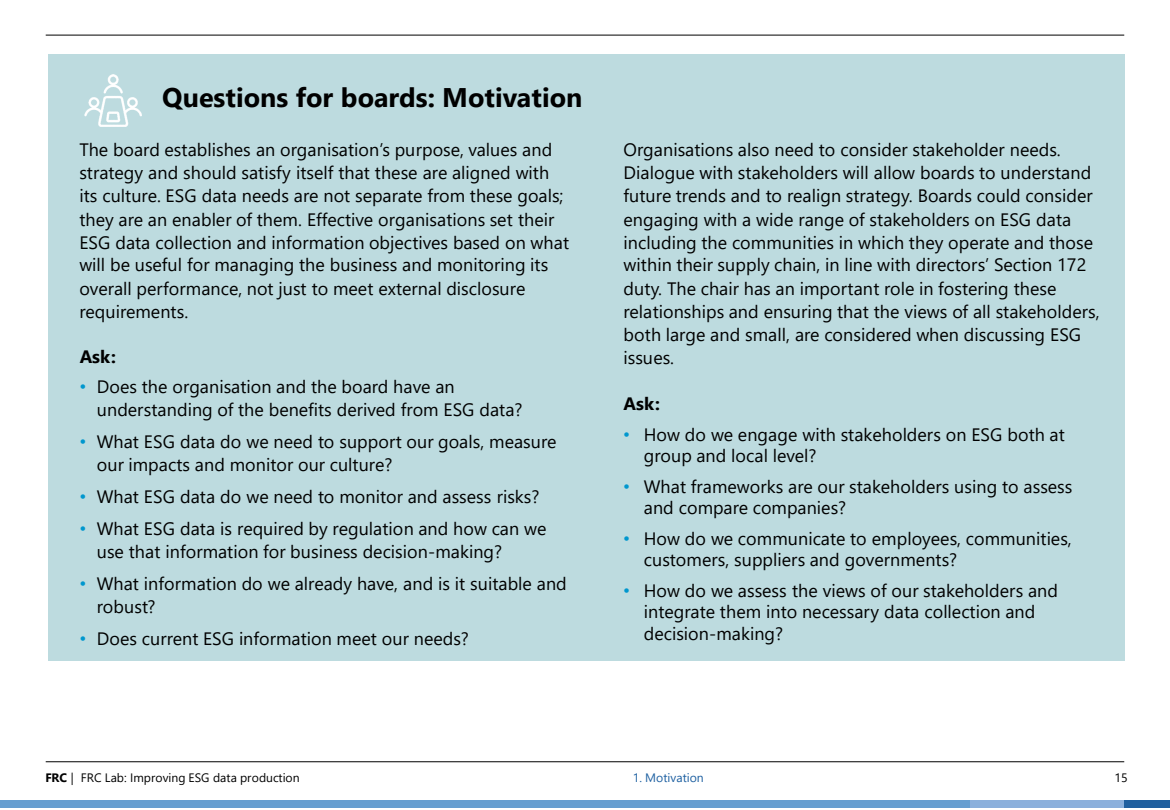
<style>
.page{position:relative;width:1170px;height:810px;background:#fff}
.page>*{position:absolute;margin:0;border:0;box-sizing:border-box;transform-origin:0 0}
.t1{font:700 26.85px "Segoe UI";letter-spacing:.005em;color:#000}
.t2{font:18px/23.1px "Segoe UI";color:#000}
.t3{font:700 18px "Segoe UI";color:#000}
.t4{font:12.15px "Segoe UI";color:#000}
.t5{font:12.15px "Segoe UI";color:#1e60a1}
.t6{font:700 12.15px "Segoe UI";color:#000}
.s1{font-family:"Arial";color:#0097ce}
.s2{font-weight:400}
</style>
<div class="page">
<hr style="left:46px;top:761px;width:1078px;height:1px;background:#000">
<hr style="left:46px;top:35px;width:1078px;height:1px;background:#000">
<div style="left:0;top:800px;width:971px;height:7px;background:#669ed0"></div>
<div style="left:971px;top:800px;width:153px;height:7px;background:#8bb0dc"></div>
<div style="left:1124px;top:800px;width:46px;height:7px;background:#20609f"></div>
<div style="left:49px;top:54px;width:1076px;height:607px;background:#bddbdf"></div>
<img style="left:84px;top:75px;width:57px;height:52px">
<p class="t1" style="left:162px;top:78px;width:422px">Questions for boards: Motivation</p>
<p class="t2" style="left:79px;top:137px;width:491px">The board establishes an organisation’s purpose, values and strategy and should satisfy itself that these are aligned with its culture. ESG data needs are not separate from these goals; they are an enabler of them. Effective organisations set their ESG data collection and information objectives based on what will be useful for managing the business and monitoring its overall performance, not just to meet external disclosure requirements.</p>
<p class="t3" style="left:80px;top:343px;width:38px">Ask:</p>
<p class="t2" style="left:97px;top:374px;width:427px;text-indent:-17px"><span class="s1">•</span> Does the organisation and the board have an understanding of the benefits derived from ESG data?</p>
<p class="t2" style="left:97px;top:429px;width:461px;text-indent:-17px"><span class="s1">•</span> What ESG data do we need to support our goals, measure our impacts and monitor our culture?</p>
<p class="t2" style="left:80px;top:484px;width:461px"><span class="s1">•</span> What ESG data do we need to monitor and assess risks?</p>
<p class="t2" style="left:97px;top:516px;width:451px;text-indent:-17px"><span class="s1">•</span> What ESG data is required by regulation and how can we use that information for business decision-making?</p>
<p class="t2" style="left:97px;top:571px;width:472px;text-indent:-17px"><span class="s1">•</span> What information do we already have, and is it suitable and robust?</p>
<p class="t2" style="left:80px;top:626px;width:391px"><span class="s1">•</span> Does current ESG information meet our needs?</p>
<p class="t2" style="left:624px;top:137px;width:478px">Organisations also need to consider stakeholder needs.<br>Dialogue with stakeholders will allow boards to understand future trends and to realign strategy. Boards could consider engaging with a wide range of stakeholders on ESG data including the communities in which they operate and those within their supply chain, in line with directors’ Section 172 duty. The chair has an important role in fostering these relationships and ensuring that the views of all stakeholders, both large and small, are considered when discussing ESG issues.</p>
<p class="t3" style="left:624px;top:391px;width:38px">Ask:</p>
<p class="t2" style="left:644px;top:422px;width:422px;line-height:21.6px;text-indent:-20px"><span class="s1">•</span> How do we engage with stakeholders on ESG both at group and local level?</p>
<p class="t2" style="left:644px;top:474px;width:430px;line-height:21.6px;text-indent:-20px"><span class="s1">•</span> What frameworks are our stakeholders using to assess and compare companies?</p>
<p class="t2" style="left:644px;top:526px;width:429px;line-height:21.6px;text-indent:-20px"><span class="s1">•</span> How do we communicate to employees, communities, customers, suppliers and governments?</p>
<p class="t2" style="left:644px;top:579px;width:416px;line-height:21.5px;text-indent:-20px"><span class="s1">•</span> How do we assess the views of our stakeholders and integrate them into necessary data collection and decision-making?</p>
<p class="t4" style="left:81px;top:769px;width:220px">FRC Lab: Improving ESG data production</p>
<p class="t6" style="left:45px;top:769px;width:30px">FRC <span class="s2">|</span></p>
<p class="t5" style="left:633px;top:769px;width:73px">1. Motivation</p>
<p class="t4" style="left:1115px;top:769px;width:15px">15</p>
</div>
